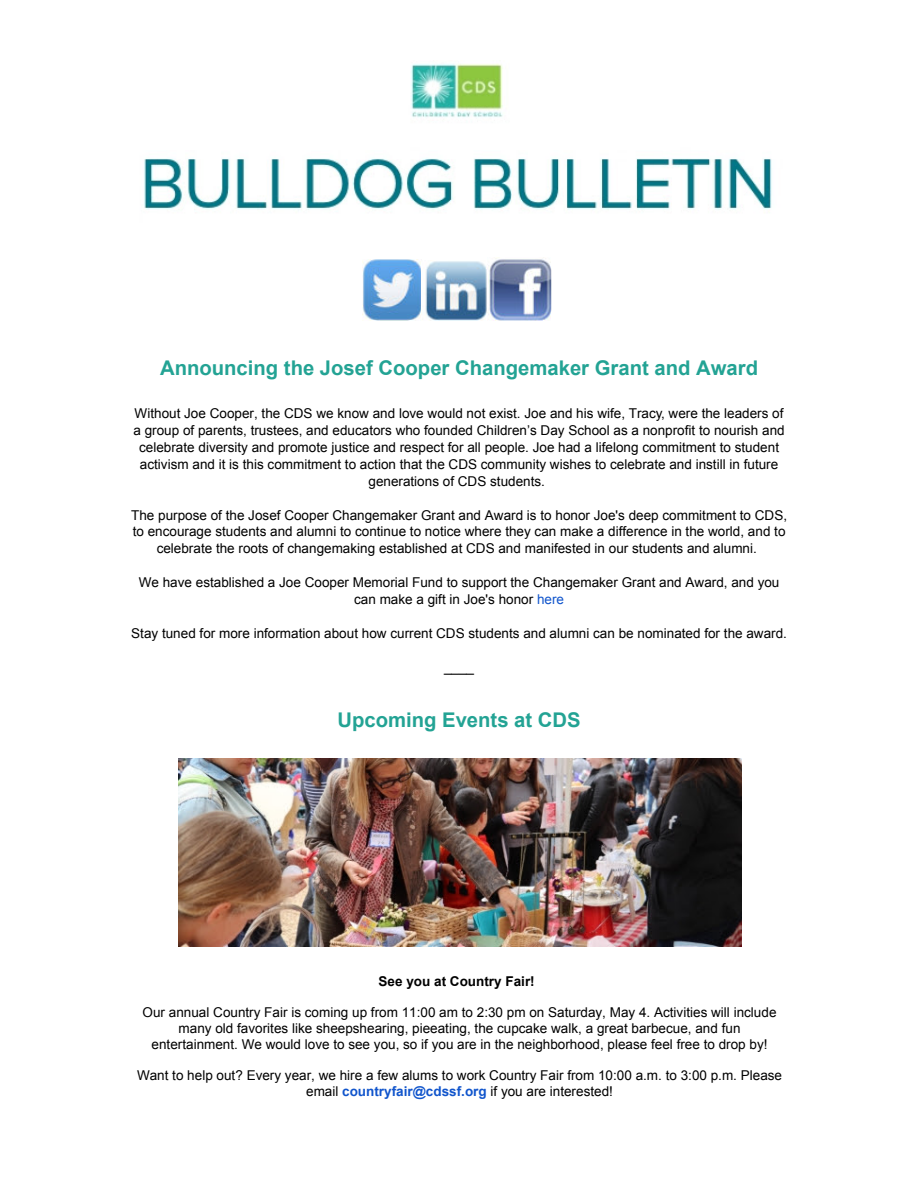
<style>
.page{position:relative;width:918px;height:1188px;background:#fff}
.page>*{position:absolute;margin:0;border:0;box-sizing:border-box;transform-origin:0 0}
.t1{font:700 20.25px "Arial";color:#23a394}
.t2{font:13.5px/17px "Arial";color:#000;text-align:center}
.t3{font:700 13.5px "Arial";color:#000}
.s1{color:#15c}
.s2{font-weight:700;color:#15c}
</style>
<div class="page">
<img style="left:144px;top:63px;width:628px;height:147px">
<img style="left:362px;top:259px;width:60px;height:61px">
<img style="left:425px;top:261px;width:62px;height:59px">
<img style="left:487px;top:257px;width:64px;height:63px">
<img style="left:178px;top:758px;width:563px;height:188px">
<h1 class="t1" style="left:160px;top:361px;width:599px">Announcing the Josef Cooper Changemaker Grant and Award</h1>
<p class="t2" style="left:133px;top:406px;width:653px">Without Joe Cooper, the CDS we know and love would not exist. Joe and his wife, Tracy, were the leaders of a group of parents, trustees, and educators who founded Children’s Day School as a nonprofit to nourish and celebrate diversity and promote justice and respect for all people. Joe had a lifelong commitment to student activism and it is this commitment to action that the CDS community wishes to celebrate and instill in future generations of CDS students.</p>
<p class="t2" style="left:131px;top:508px;width:658px">The purpose of the Josef Cooper Changemaker Grant and Award is to honor Joe's deep commitment to CDS, to encourage students and alumni to continue to notice where they can make a difference in the world, and to celebrate the roots of changemaking established at CDS and manifested in our students and alumni.</p>
<p class="t2" style="left:139px;top:575px;width:642px">We have established a Joe Cooper Memorial Fund to support the Changemaker Grant and Award, and you can make a gift in Joe's honor <span class="s1">here</span></p>
<p class="t2" style="left:131px;top:626px;width:657px">Stay tuned for more information about how current CDS students and alumni can be nominated for the award.</p>
<p class="t2" style="left:444px;top:660px;width:32px">____</p>
<h1 class="t1" style="left:337px;top:712px;width:245px">Upcoming Events at CDS</h1>
<p class="t3" style="left:379px;top:976px;width:158px">See you at Country Fair!</p>
<p class="t2" style="left:143px;top:1006px;width:635px;line-height:15.8px">Our annual Country Fair is coming up from 11:00 am to 2:30 pm on Saturday, May 4. Activities will include many old favorites like sheepshearing, pieeating, the cupcake walk, a great barbecue, and fun entertainment. We would love to see you, so if you are in the neighborhood, please feel free to drop by!</p>
<p class="t2" style="left:137px;top:1069px;width:647px;line-height:15.8px">Want to help out? Every year, we hire a few alums to work Country Fair from 10:00 a.m. to 3:00 p.m. Please email <span class="s2">countryfair@cdssf.org</span> if you are interested!</p>
</div>
